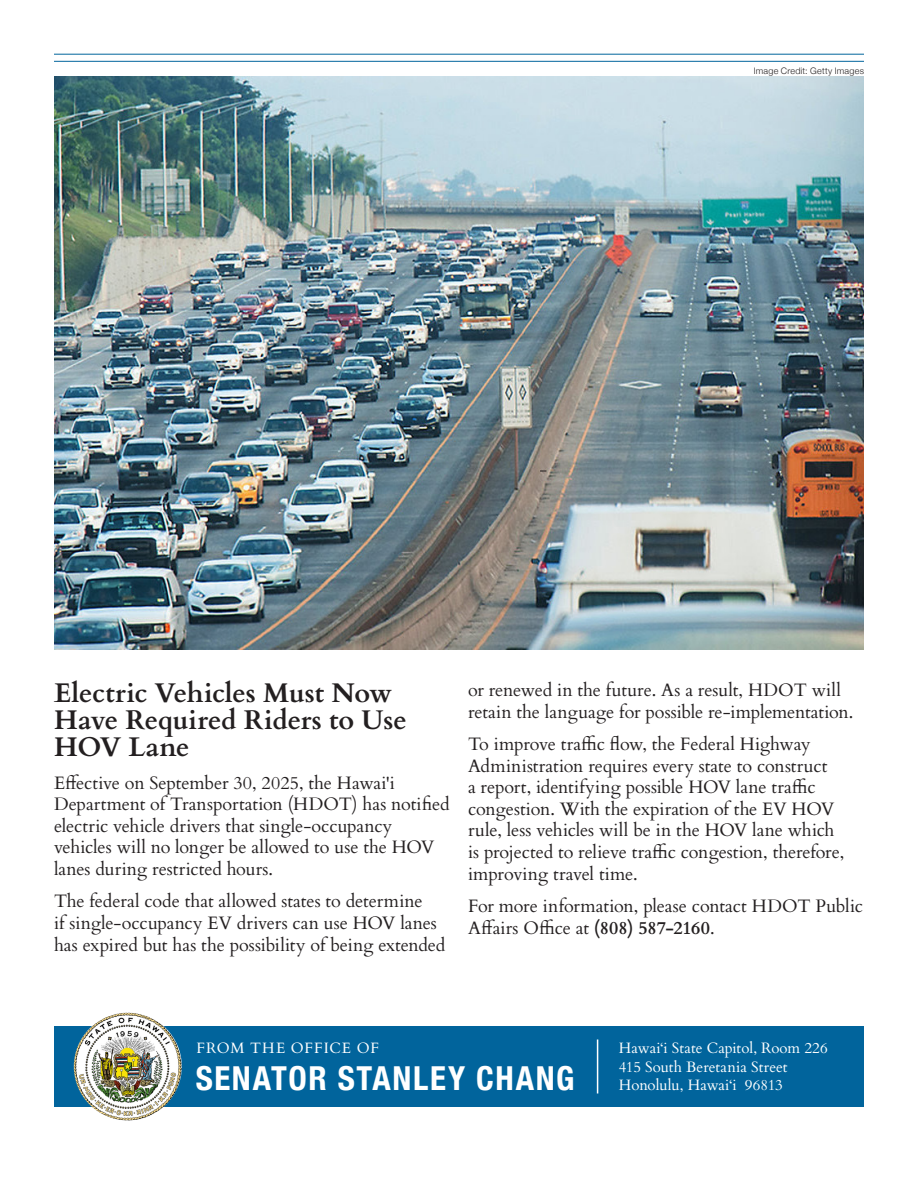
<style>
.page{position:relative;width:918px;height:1188px;background:#fff}
.page>*{position:absolute;margin:0;border:0;box-sizing:border-box;transform-origin:0 0}
.t1{font:700 condensed 33px "Helvetica Neue";letter-spacing:.05em;color:#fff}
.t2{font:700 27px/27px "Cardo";letter-spacing:-.01em;color:#231f20}
.t3{font:18px/21.6px "Cardo";letter-spacing:-.005em;color:#231f20}
.t4{font:15px "Cardo";letter-spacing:.005em;color:#fff}
.t5{font:15px "Cardo";letter-spacing:.06em;color:#fff}
.t6{font:300 9px "Helvetica Neue";letter-spacing:.025em;color:#231f20}
.s1{font-weight:700}
</style>
<div class="page">
<div style="left:54px;top:1026px;width:810px;height:81px;background:#01649c"></div>
<hr style="left:597px;top:1040px;width:1px;height:54px;background:#fff">
<img style="left:74px;top:1012px;width:108px;height:108px;border-radius:54px">
<hr style="left:54px;top:54px;width:810px;height:1px;background:#01649c">
<hr style="left:54px;top:61px;width:810px;height:1px;background:#01649c">
<img style="left:54px;top:77px;width:810px;height:573px">
<p class="t6" style="left:754px;top:63px;width:112px">Image Credit: Getty Images</p>
<p class="t2" style="left:54px;top:678px;width:354px">Electric Vehicles Must Now<br>Have Required Riders to Use<br>HOV Lane</p>
<p class="t3" style="left:54px;top:771px;width:397px">Effective on September 30, 2025, the Hawai'i Department of Transportation (HDOT) has notified electric vehicle drivers that single-occupancy vehicles will no longer be allowed to use the HOV lanes during restricted hours.</p>
<p class="t3" style="left:54px;top:890px;width:393px">The federal code that allowed states to determine<br>if single-occupancy EV drivers can use HOV lanes has expired but has the possibility of being extended</p>
<p class="t3" style="left:468px;top:678px;width:387px">or renewed in the future. As a result, HDOT will retain the language for possible re-implementation.</p>
<p class="t3" style="left:468px;top:732px;width:378px">To improve traffic flow, the Federal Highway Administration requires every state to construct<br>a report, identifying possible HOV lane traffic congestion. With the expiration of the EV HOV rule, less vehicles will be in the HOV lane which is projected to relieve traffic congestion, therefore, improving travel time.</p>
<p class="t3" style="left:468px;top:894px;width:397px">For more information, please contact HDOT Public<br>Affairs Office at <span class="s1">(808) 587-2160</span>.</p>
<p class="t5" style="left:196px;top:1036px;width:184px">FROM THE OFFICE OF</p>
<p class="t1" style="left:196px;top:1051px;width:380px">SENATOR STANLEY CHANG</p>
<p class="t4" style="left:619px;top:1036px;width:211px">Hawai‘i State Capitol, Room 226</p>
<p class="t4" style="left:619px;top:1055px;width:170px">415 South Beretania Street</p>
<p class="t4" style="left:619px;top:1073px;width:166px">Honolulu, Hawai‘i 96813</p>
</div>
